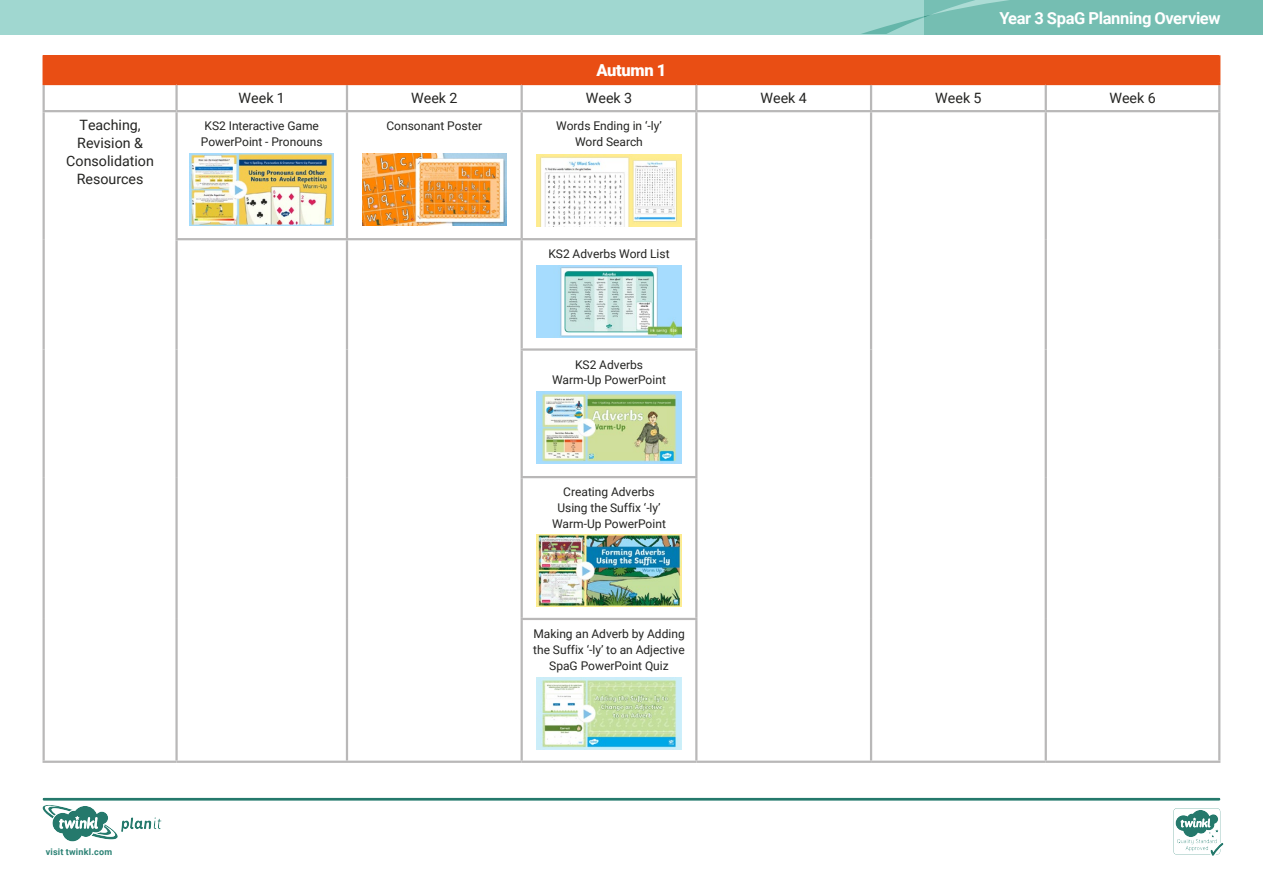
<style>
.page{position:relative;width:1263px;height:893px;background:#fff}
.page>*{position:absolute;margin:0;border:0;box-sizing:border-box;transform-origin:0 0}
.t1{font:700 16.5px "Roboto";letter-spacing:-.02em;color:#fff}
.Table_Headings{font:900 16.5px "Roboto";letter-spacing:-.02em;color:#fff}
.Subheadings{font:14.25px/18px "Roboto";color:#242422;text-align:center}
.Resources_text{font:12px/15.8px "Roboto";color:#242422;text-align:center}
.t2{font:700 9px "Roboto";letter-spacing:.025em;color:#2c8275}
</style>
<div class="page">
<div style="left:44px;top:55px;width:1175px;height:29px;background:#e94e14"></div>
<hr style="left:175px;top:238px;width:172px;height:2px;background:#b9b8b8">
<hr style="left:347px;top:238px;width:175px;height:2px;background:#b9b8b8">
<hr style="left:522px;top:238px;width:175px;height:2px;background:#b9b8b8">
<hr style="left:520px;top:348px;width:177px;height:3px;background:#b9b8b8">
<hr style="left:520px;top:476px;width:177px;height:2px;background:#b9b8b8">
<hr style="left:346px;top:85px;width:2px;height:25px;background:#b9b8b8">
<hr style="left:520px;top:85px;width:3px;height:25px;background:#b9b8b8">
<hr style="left:695px;top:85px;width:2px;height:25px;background:#b9b8b8">
<hr style="left:870px;top:85px;width:2px;height:25px;background:#b9b8b8">
<hr style="left:1045px;top:85px;width:2px;height:25px;background:#b9b8b8">
<hr style="left:1218px;top:85px;width:2px;height:25px;background:#b9b8b8">
<hr style="left:43px;top:85px;width:2px;height:25px;background:#b9b8b8">
<hr style="left:175px;top:85px;width:3px;height:25px;background:#b9b8b8">
<hr style="left:43px;top:110px;width:134px;height:2px;background:#b9b8b8">
<hr style="left:43px;top:112px;width:2px;height:127px;background:#b9b8b8">
<hr style="left:175px;top:112px;width:3px;height:126px;background:#b9b8b8">
<hr style="left:346px;top:112px;width:2px;height:126px;background:#b9b8b8">
<hr style="left:520px;top:112px;width:3px;height:126px;background:#b9b8b8">
<hr style="left:695px;top:112px;width:2px;height:126px;background:#b9b8b8">
<hr style="left:870px;top:112px;width:2px;height:127px;background:#b9b8b8">
<hr style="left:1045px;top:112px;width:2px;height:127px;background:#b9b8b8">
<hr style="left:1218px;top:112px;width:2px;height:127px;background:#b9b8b8">
<hr style="left:43px;top:239px;width:2px;height:111px;background:#b9b8b8">
<hr style="left:175px;top:240px;width:3px;height:110px;background:#b9b8b8">
<hr style="left:346px;top:240px;width:2px;height:110px;background:#b9b8b8">
<hr style="left:520px;top:240px;width:3px;height:108px;background:#b9b8b8">
<hr style="left:695px;top:240px;width:2px;height:108px;background:#b9b8b8">
<hr style="left:870px;top:239px;width:2px;height:111px;background:#b9b8b8">
<hr style="left:1045px;top:239px;width:2px;height:111px;background:#b9b8b8">
<hr style="left:43px;top:350px;width:2px;height:127px;background:#b9b8b8">
<hr style="left:175px;top:350px;width:3px;height:127px;background:#b9b8b8">
<hr style="left:346px;top:350px;width:2px;height:127px;background:#b9b8b8">
<hr style="left:520px;top:351px;width:3px;height:125px;background:#b9b8b8">
<hr style="left:695px;top:351px;width:2px;height:125px;background:#b9b8b8">
<hr style="left:870px;top:350px;width:2px;height:127px;background:#b9b8b8">
<hr style="left:1045px;top:350px;width:2px;height:127px;background:#b9b8b8">
<hr style="left:43px;top:477px;width:2px;height:142px;background:#b9b8b8">
<hr style="left:175px;top:477px;width:3px;height:142px;background:#b9b8b8">
<hr style="left:346px;top:477px;width:2px;height:142px;background:#b9b8b8">
<hr style="left:520px;top:478px;width:3px;height:140px;background:#b9b8b8">
<hr style="left:695px;top:478px;width:2px;height:140px;background:#b9b8b8">
<hr style="left:870px;top:477px;width:2px;height:142px;background:#b9b8b8">
<hr style="left:1045px;top:477px;width:2px;height:142px;background:#b9b8b8">
<hr style="left:43px;top:619px;width:2px;height:142px;background:#b9b8b8">
<hr style="left:175px;top:619px;width:3px;height:142px;background:#b9b8b8">
<hr style="left:346px;top:619px;width:2px;height:142px;background:#b9b8b8">
<hr style="left:520px;top:620px;width:3px;height:141px;background:#b9b8b8">
<hr style="left:695px;top:620px;width:2px;height:141px;background:#b9b8b8">
<hr style="left:870px;top:619px;width:2px;height:142px;background:#b9b8b8">
<hr style="left:1045px;top:619px;width:2px;height:142px;background:#b9b8b8">
<hr style="left:43px;top:761px;width:134px;height:2px;background:#b9b8b8">
<hr style="left:43px;top:55px;width:2px;height:28px;background:#e94e14">
<hr style="left:1218px;top:55px;width:2px;height:28px;background:#e94e14">
<hr style="left:43px;top:83px;width:134px;height:2px;background:#e94e14">
<hr style="left:177px;top:83px;width:170px;height:2px;background:#e94e14">
<hr style="left:347px;top:83px;width:175px;height:2px;background:#e94e14">
<hr style="left:522px;top:83px;width:174px;height:2px;background:#e94e14">
<hr style="left:696px;top:83px;width:175px;height:2px;background:#e94e14">
<hr style="left:871px;top:83px;width:175px;height:2px;background:#e94e14">
<hr style="left:1046px;top:83px;width:174px;height:2px;background:#e94e14">
<hr style="left:520px;top:618px;width:177px;height:2px;background:#b9b8b8">
<hr style="left:177px;top:761px;width:170px;height:2px;background:#b9b8b8">
<hr style="left:347px;top:761px;width:175px;height:2px;background:#b9b8b8">
<hr style="left:522px;top:761px;width:174px;height:2px;background:#b9b8b8">
<hr style="left:696px;top:761px;width:175px;height:2px;background:#b9b8b8">
<hr style="left:871px;top:761px;width:175px;height:2px;background:#b9b8b8">
<hr style="left:1218px;top:477px;width:2px;height:142px;background:#b9b8b8">
<hr style="left:1218px;top:619px;width:2px;height:142px;background:#b9b8b8">
<hr style="left:1046px;top:761px;width:174px;height:2px;background:#b9b8b8">
<hr style="left:1046px;top:110px;width:174px;height:2px;background:#b9b8b8">
<hr style="left:1218px;top:350px;width:2px;height:127px;background:#b9b8b8">
<hr style="left:1218px;top:239px;width:2px;height:111px;background:#b9b8b8">
<hr style="left:177px;top:110px;width:170px;height:2px;background:#b9b8b8">
<hr style="left:347px;top:110px;width:175px;height:2px;background:#b9b8b8">
<hr style="left:522px;top:110px;width:174px;height:2px;background:#b9b8b8">
<hr style="left:696px;top:110px;width:175px;height:2px;background:#b9b8b8">
<hr style="left:871px;top:110px;width:175px;height:2px;background:#b9b8b8">
<img style="left:190px;top:154px;width:144px;height:72px">
<img style="left:362px;top:154px;width:144px;height:72px">
<img style="left:537px;top:154px;width:144px;height:72px">
<img style="left:537px;top:265px;width:144px;height:72px">
<img style="left:537px;top:392px;width:144px;height:72px">
<img style="left:537px;top:534px;width:144px;height:72px">
<img style="left:537px;top:677px;width:144px;height:72px">
<div style="left:41px;top:795px;width:1183px;height:62px;background:#a0d7d0;opacity:.4"></div>
<div style="left:0;top:0;width:1263px;height:35px;background:#a0d7d0"></div>
<svg style="left:861px;top:0;width:402px;height:34px"></svg>
<p class="Table_Headings" style="left:596px;top:58px;width:71px">Autumn 1</p>
<h1 class="t1" style="left:999px;top:7px;width:223px">Year 3 SpaG Planning Overview</h1>
<p class="Subheadings" style="left:239px;top:88px;width:48px">Week 1</p>
<p class="Subheadings" style="left:411px;top:88px;width:48px">Week 2</p>
<p class="Subheadings" style="left:586px;top:88px;width:48px">Week 3</p>
<p class="Subheadings" style="left:760px;top:88px;width:48px">Week 4</p>
<p class="Subheadings" style="left:935px;top:88px;width:48px">Week 5</p>
<p class="Subheadings" style="left:1109px;top:88px;width:48px">Week 6</p>
<p class="Subheadings" style="left:66px;top:115px;width:89px">Teaching,<br>Revision &amp;<br>Consolidation<br>Resources</p>
<p class="Resources_text" style="left:201px;top:118px;width:123px">KS2 Interactive Game<br>PowerPoint - Pronouns</p>
<p class="Resources_text" style="left:386px;top:118px;width:97px">Consonant Poster</p>
<p class="Resources_text" style="left:556px;top:118px;width:107px">Words Ending in ‘-ly’<br>Word Search</p>
<p class="Resources_text" style="left:548px;top:246px;width:123px">KS2 Adverbs Word List</p>
<p class="Resources_text" style="left:552px;top:356px;width:115px">KS2 Adverbs<br>Warm-Up PowerPoint</p>
<p class="Resources_text" style="left:552px;top:484px;width:115px">Creating Adverbs<br>Using the Suffix ‘-ly’<br>Warm-Up PowerPoint</p>
<p class="t2" style="left:46px;top:845px;width:68px">visit twinkl.com</p>
<p class="Resources_text" style="left:533px;top:625px;width:153px">Making an Adverb by Adding the Suffix ‘-ly’ to an Adjective<br>SpaG PowerPoint Quiz</p>
</div>
